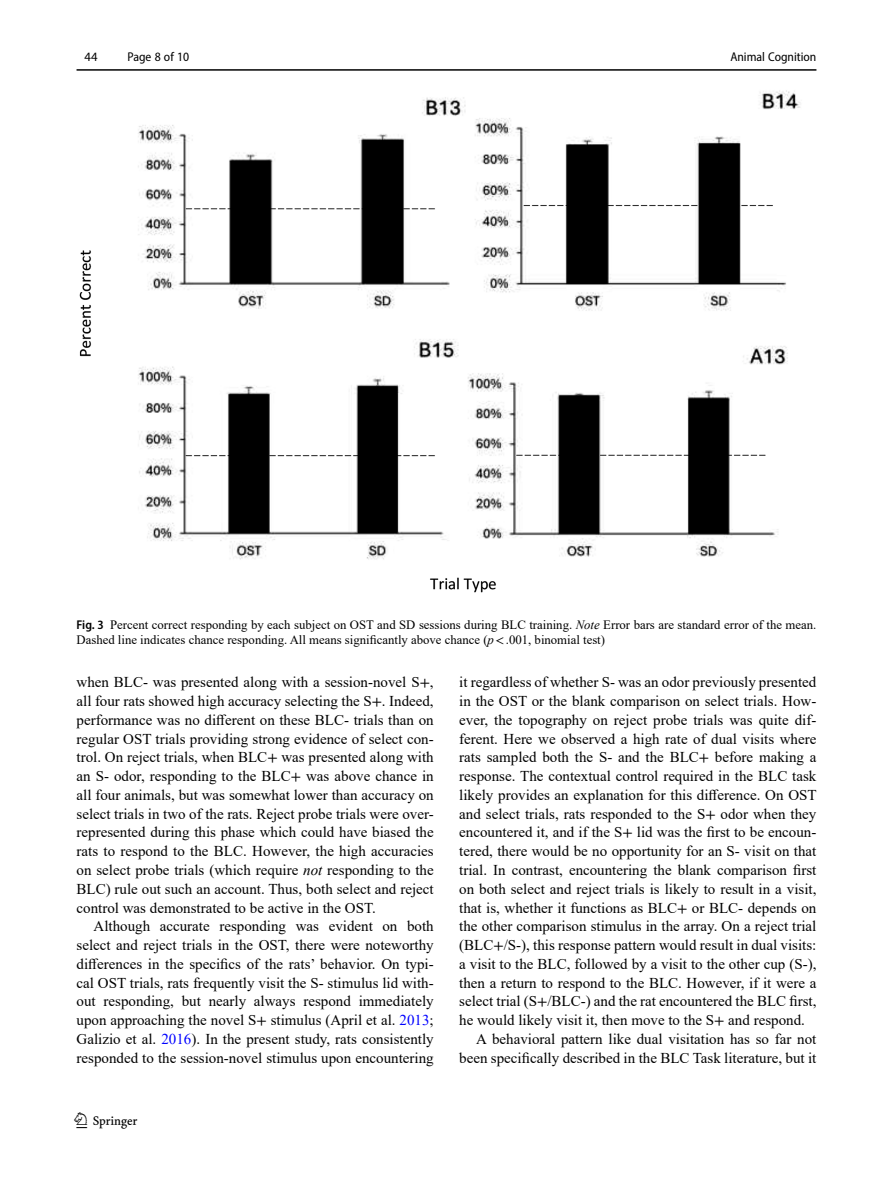
<style>
.page{position:relative;width:893px;height:1187px;background:#fff}
.page>*{position:absolute;margin:0;border:0;box-sizing:border-box;transform-origin:0 0}
.t1{font:22.5px "Springnew";color:#000}
.Body_Text_Indent{font:15px/18.8px "Times New Roman";color:#000;text-align:justify}
.Figure_Caption{font:12.75px/15px "Times New Roman";color:#000}
.t2{font:semi-condensed 12.75px "Myriad Pro";color:#000}
.t3{font:12.75px "Myriad Pro";color:#000}
.s1{font-family:"Myriad Pro";font-weight:600;font-stretch:semi-condensed}
.s2{font-style:italic}
.s3{font-family:"STIX"}
.s4{color:#00f}
</style>
<div class="page">
<hr style="left:77px;top:69px;width:739px;height:2px;background:#000">
<img style="left:79px;top:90px;width:721px;height:503px">
<p class="t3" style="left:85px;top:48px;width:15px">44</p>
<p class="t2" style="left:127px;top:49px;width:63px">Page 8 of 10</p>
<p class="t2" style="left:730px;top:49px;width:88px">Animal Cognition</p>
<p class="Figure_Caption" style="left:77px;top:616px;width:741px"><span class="s1">Fig. 3</span> Percent correct responding by each subject on OST and SD sessions during BLC training. <span class="s2">Note</span> Error bars are standard error of the mean.<br>Dashed line indicates chance responding. All means significantly above chance (<span class="s2">p</span><span class="s3">&lt;</span>.001, binomial test)</p>
<p class="Body_Text_Indent" style="left:77px;top:672px;width:359px">when BLC- was presented along with a session-novel S<span class="s3">+</span>, all four rats showed high accuracy selecting the S<span class="s3">+</span>. Indeed, performance was no different on these BLC- trials than on regular OST trials providing strong evidence of select con&shy;trol. On reject trials, when BLC<span class="s3">+</span> was presented along with an S- odor, responding to the BLC<span class="s3">+</span> was above chance in all four animals, but was somewhat lower than accuracy on select trials in two of the rats. Reject probe trials were over&shy;represented during this phase which could have biased the rats to respond to the BLC. However, the high accuracies on select probe trials (which require <span class="s2">not</span> responding to the BLC) rule out such an account. Thus, both select and reject control was demonstrated to be active in the OST.</p>
<p class="Body_Text_Indent" style="left:77px;top:916px;width:359px;text-indent:17px">Although accurate responding was evident on both select and reject trials in the OST, there were noteworthy differences in the specifics of the rats’ behavior. On typi&shy;cal OST trials, rats frequently visit the S- stimulus lid with&shy;out responding, but nearly always respond immediately upon approaching the novel S<span class="s3">+</span> stimulus (April et al. <span class="s4">2013</span>; Galizio et al. <span class="s4">2016</span>). In the present study, rats consistently responded to the session-novel stimulus upon encountering</p>
<h1 class="t1" style="left:77px;top:1107px;width:63px">1 3</h1>
<p class="Body_Text_Indent" style="left:459px;top:672px;width:359px">it regardless of whether S- was an odor previously presented in the OST or the blank comparison on select trials. How&shy;ever, the topography on reject probe trials was quite dif&shy;ferent. Here we observed a high rate of dual visits where rats sampled both the S- and the BLC<span class="s3">+</span> before making a response. The contextual control required in the BLC task likely provides an explanation for this difference. On OST and select trials, rats responded to the S<span class="s3">+</span> odor when they encountered it, and if the S<span class="s3">+</span> lid was the first to be encoun&shy;tered, there would be no opportunity for an S- visit on that trial. In contrast, encountering the blank comparison first on both select and reject trials is likely to result in a visit, that is, whether it functions as BLC<span class="s3">+</span> or BLC- depends on the other comparison stimulus in the array. On a reject trial (BLC<span class="s3">+</span>/S-), this response pattern would result in dual visits: a visit to the BLC, followed by a visit to the other cup (S-), then a return to respond to the BLC. However, if it were a select trial (S<span class="s3">+</span>/BLC-) and the rat encountered the BLC first, he would likely visit it, then move to the S<span class="s3">+</span> and respond.</p>
<p class="Body_Text_Indent" style="left:459px;top:1028px;width:359px;text-align:right">A behavioral pattern like dual visitation has so far not been specifically described in the BLC Task literature, but it</p>
</div>
